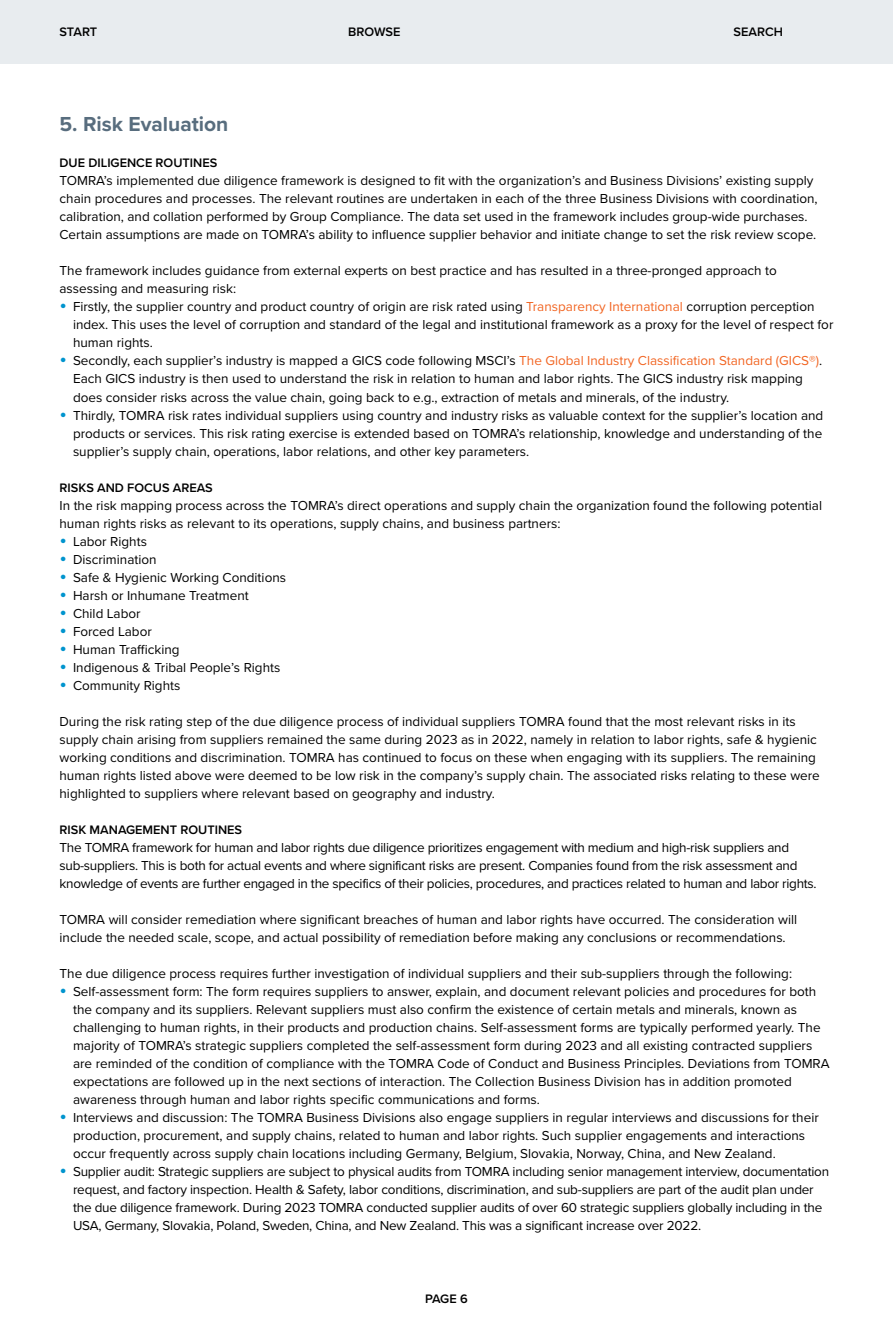
<style>
.page{position:relative;width:893px;height:1327px;background:#fff}
.page>*{position:absolute;margin:0;border:0;box-sizing:border-box;transform-origin:0 0}
.t1{font:700 21px "Proxima Nova";color:#586d7e}
.t2{font:13.5px/18px "Proxima Nova";color:#000}
.t3{font:13.5px/18px "Proxima Nova";letter-spacing:-.02em;color:#000}
.t4{font:600 12.75px "Proxima Nova";color:#000}
.s1{font-size:21px;color:#0094ce}
.s2{color:#f26522}
</style>
<div class="page">
<div style="left:0;top:0;width:893px;height:64px;background:#e8ecef"></div>
<p class="t4" style="left:60px;top:23px;width:39px">START</p>
<p class="t4" style="left:348px;top:23px;width:54px">BROWSE</p>
<p class="t4" style="left:734px;top:23px;width:51px">SEARCH</p>
<h1 class="t1" style="left:60px;top:109px;width:170px">5. Risk Evaluation</h1>
<p class="t4" style="left:60px;top:154px;width:159px">DUE DILIGENCE ROUTINES</p>
<p class="t2" style="left:60px;top:171px;width:760px">TOMRA’s implemented due diligence framework is designed to fit with the organization’s and Business Divisions’ existing supply chain procedures and processes. The relevant routines are undertaken in each of the three Business Divisions with coordination, calibration, and collation performed by Group Compliance. The data set used in the framework includes group-wide purchases.<br>Certain assumptions are made on TOMRA’s ability to influence supplier behavior and initiate change to set the risk review scope.</p>
<p class="t2" style="left:60px;top:261px;width:719px">The framework includes guidance from external experts on best practice and has resulted in a three-pronged approach to assessing and measuring risk:</p>
<p class="t2" style="left:73px;top:297px;width:762px;text-indent:-14px"><span class="s1">•</span> Firstly, the supplier country and product country of origin are risk rated using <span class="s2">Transparency International</span> corruption perception index. This uses the level of corruption and standard of the legal and institutional framework as a proxy for the level of respect for human rights.</p>
<p class="t2" style="left:73px;top:351px;width:751px;text-indent:-14px"><span class="s1">•</span> Secondly, each supplier’s industry is mapped a GICS code following MSCI’s <span class="s2">The Global Industry Classification Standard (GICS®)</span>.<br>Each GICS industry is then used to understand the risk in relation to human and labor rights. The GICS industry risk mapping does consider risks across the value chain, going back to e.g., extraction of metals and minerals, of the industry.</p>
<p class="t2" style="left:73px;top:405px;width:752px;text-align:justify;text-indent:-14px"><span class="s1">•</span> Thirdly, TOMRA risk rates individual suppliers using country and industry risks as valuable context for the supplier’s location and products or services. This risk rating exercise is extended based on TOMRA’s relationship, knowledge and understanding of the supplier’s supply chain, operations, labor relations, and other key parameters.</p>
<p class="t4" style="left:60px;top:478px;width:155px">RISKS AND FOCUS AREAS</p>
<p class="t2" style="left:60px;top:495px;width:764px">In the risk mapping process across the TOMRA’s direct operations and supply chain the organization found the following potential human rights risks as relevant to its operations, supply chains, and business partners:</p>
<p class="t2" style="left:60px;top:531px;width:89px"><span class="s1">•</span> Labor Rights</p>
<p class="t2" style="left:60px;top:549px;width:99px"><span class="s1">•</span> Discrimination</p>
<p class="t2" style="left:60px;top:567px;width:228px"><span class="s1">•</span> Safe &amp; Hygienic Working Conditions</p>
<p class="t2" style="left:60px;top:585px;width:191px"><span class="s1">•</span> Harsh or Inhumane Treatment</p>
<p class="t2" style="left:60px;top:603px;width:83px"><span class="s1">•</span> Child Labor</p>
<p class="t2" style="left:60px;top:621px;width:94px"><span class="s1">•</span> Forced Labor</p>
<p class="t2" style="left:60px;top:639px;width:122px"><span class="s1">•</span> Human Trafficking</p>
<p class="t2" style="left:60px;top:657px;width:222px"><span class="s1">•</span> Indigenous &amp; Tribal People’s Rights</p>
<p class="t2" style="left:60px;top:675px;width:122px"><span class="s1">•</span> Community Rights</p>
<p class="t2" style="left:60px;top:711px;width:762px">During the risk rating step of the due diligence process of individual suppliers TOMRA found that the most relevant risks in its supply chain arising from suppliers remained the same during 2023 as in 2022, namely in relation to labor rights, safe &amp; hygienic working conditions and discrimination. TOMRA has continued to focus on these when engaging with its suppliers. The remaining human rights listed above were deemed to be low risk in the company’s supply chain. The associated risks relating to these were highlighted to suppliers where relevant based on geography and industry.</p>
<p class="t4" style="left:60px;top:820px;width:184px">RISK MANAGEMENT ROUTINES</p>
<p class="t3" style="left:60px;top:837px;width:759px">The TOMRA framework for human and labor rights due diligence prioritizes engagement with medium and high-risk suppliers and sub-suppliers. This is both for actual events and where significant risks are present. Companies found from the risk assessment and knowledge of events are further engaged in the specifics of their policies, procedures, and practices related to human and labor rights.</p>
<p class="t2" style="left:60px;top:909px;width:739px">TOMRA will consider remediation where significant breaches of human and labor rights have occurred. The consideration will include the needed scale, scope, and actual possibility of remediation before making any conclusions or recommendations.</p>
<p class="t2" style="left:60px;top:963px;width:734px">The due diligence process requires further investigation of individual suppliers and their sub-suppliers through the following:</p>
<p class="t2" style="left:73px;top:981px;width:758px;text-indent:-14px"><span class="s1">•</span> Self-assessment form: The form requires suppliers to answer, explain, and document relevant policies and procedures for both the company and its suppliers. Relevant suppliers must also confirm the existence of certain metals and minerals, known as challenging to human rights, in their products and production chains. Self-assessment forms are typically performed yearly. The majority of TOMRA’s strategic suppliers completed the self-assessment form during 2023 and all existing contracted suppliers are reminded of the condition of compliance with the TOMRA Code of Conduct and Business Principles. Deviations from TOMRA expectations are followed up in the next sections of interaction. The Collection Business Division has in addition promoted awareness through human and labor rights specific communications and forms.</p>
<p class="t2" style="left:73px;top:1107px;width:747px;text-indent:-14px"><span class="s1">•</span> Interviews and discussion: The TOMRA Business Divisions also engage suppliers in regular interviews and discussions for their production, procurement, and supply chains, related to human and labor rights. Such supplier engagements and interactions occur frequently across supply chain locations including Germany, Belgium, Slovakia, Norway, China, and New Zealand.</p>
<p class="t2" style="left:73px;top:1161px;width:758px;text-indent:-14px"><span class="s1">•</span> Supplier audit: Strategic suppliers are subject to physical audits from TOMRA including senior management interview, documentation request, and factory inspection. Health &amp; Safety, labor conditions, discrimination, and sub-suppliers are part of the audit plan under the due diligence framework. During 2023 TOMRA conducted supplier audits of over 60 strategic suppliers globally including in the USA, Germany, Slovakia, Poland, Sweden, China, and New Zealand. This was a significant increase over 2022.</p>
<p class="t4" style="left:425px;top:1288px;width:44px">PAGE 6</p>
</div>
